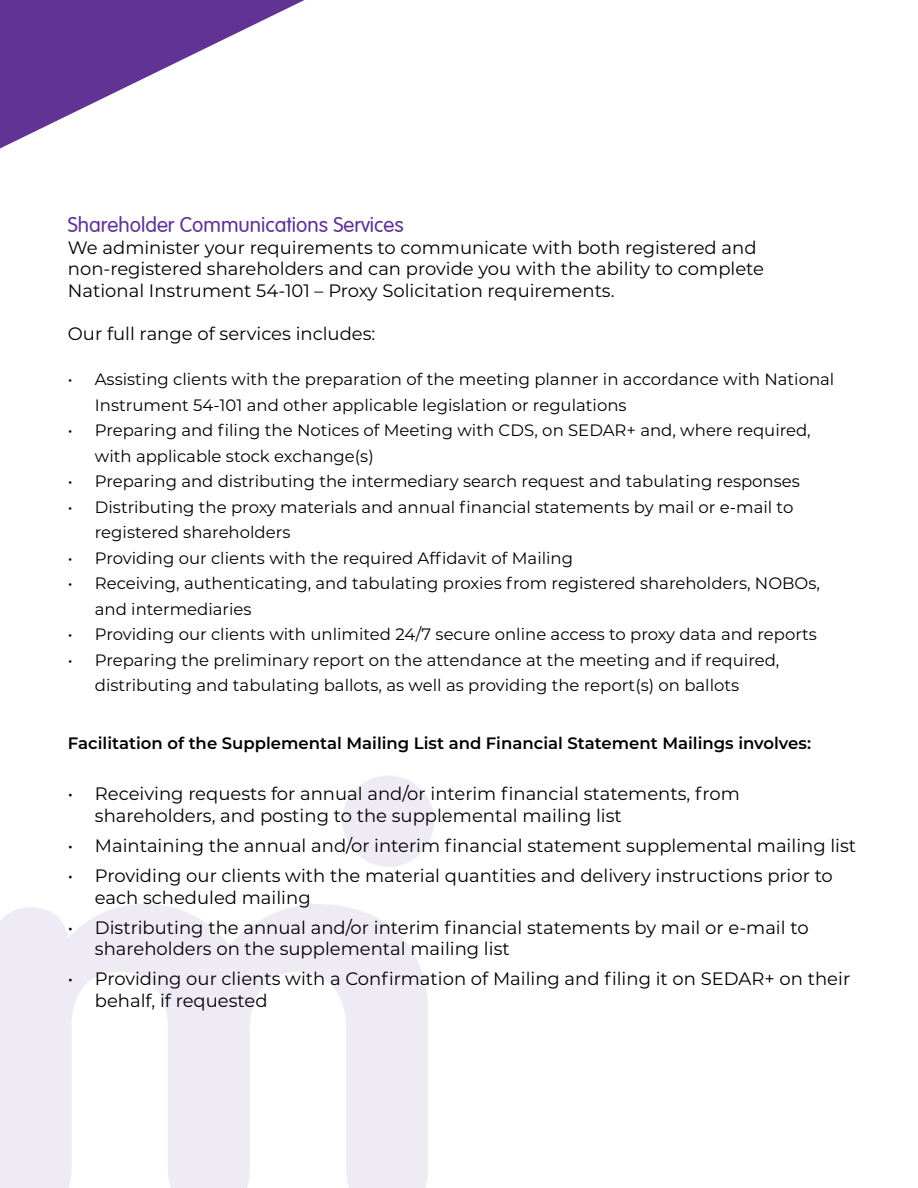
<style>
.page{position:relative;width:918px;height:1188px;background:#fff}
.page>*{position:absolute;margin:0;border:0;box-sizing:border-box;transform-origin:0 0}
.t1{font:300 21px "VAG Rounded";color:#613394}
.t2{font:18px/21.6px "Montserrat";color:#000}
.t3{font:16.5px/25.5px "Montserrat";color:#000}
.t4{font:600 16.5px "Montserrat";color:#000}
</style>
<div class="page">
<svg style="left:0;top:0;width:305px;height:148px"></svg>
<svg style="left:0;top:904px;width:428px;height:284px;fill:#efebf4"></svg>
<div style="left:342px;top:775px;width:92px;height:92px;background:#efebf4;border-radius:50%"></div>
<p class="t1" style="left:68px;top:213px;width:337px">Shareholder Communications Services</p>
<p class="t2" style="left:68px;top:236px;width:698px">We administer your requirements to communicate with both registered and non-registered shareholders and can provide you with the ability to complete<br>National Instrument 54-101 – Proxy Solicitation requirements.</p>
<p class="t2" style="left:68px;top:322px;width:309px">Our full range of services includes:</p>
<p class="t3" style="left:95px;top:366px;width:741px;text-indent:-27px">• Assisting clients with the preparation of the meeting planner in accordance with National<br>Instrument 54-101 and other applicable legislation or regulations</p>
<p class="t3" style="left:95px;top:417px;width:717px;text-indent:-27px">• Preparing and filing the Notices of Meeting with CDS, on SEDAR+ and, where required, with applicable stock exchange(s)</p>
<p class="t3" style="left:68px;top:468px;width:733px">• Preparing and distributing the intermediary search request and tabulating responses</p>
<p class="t3" style="left:95px;top:494px;width:700px;text-indent:-27px">• Distributing the proxy materials and annual financial statements by mail or e-mail to registered shareholders</p>
<p class="t3" style="left:68px;top:545px;width:507px">• Providing our clients with the required Affidavit of Mailing</p>
<p class="t3" style="left:95px;top:570px;width:727px;text-indent:-27px">• Receiving, authenticating, and tabulating proxies from registered shareholders, NOBOs, and intermediaries</p>
<p class="t3" style="left:68px;top:621px;width:751px">• Providing our clients with unlimited 24/7 secure online access to proxy data and reports</p>
<p class="t3" style="left:95px;top:647px;width:686px;text-indent:-27px">• Preparing the preliminary report on the attendance at the meeting and if required, distributing and tabulating ballots, as well as providing the report(s) on ballots</p>
<p class="t4" style="left:68px;top:731px;width:745px">Facilitation of the Supplemental Mailing List and Financial Statement Mailings involves:</p>
<p class="t2" style="left:95px;top:783px;width:647px;text-indent:-27px">• Receiving requests for annual and/or interim financial statements, from shareholders, and posting to the supplemental mailing list</p>
<p class="t2" style="left:68px;top:834px;width:790px">• Maintaining the annual and/or interim financial statement supplemental mailing list</p>
<p class="t2" style="left:95px;top:864px;width:740px;text-indent:-27px">• Providing our clients with the material quantities and delivery instructions prior to each scheduled mailing</p>
<p class="t2" style="left:95px;top:916px;width:715px;text-indent:-27px">• Distributing the annual and/or interim financial statements by mail or e-mail to shareholders on the supplemental mailing list</p>
<p class="t2" style="left:95px;top:967px;width:757px;text-indent:-27px">• Providing our clients with a Confirmation of Mailing and filing it on SEDAR+ on their behalf, if requested</p>
</div>
